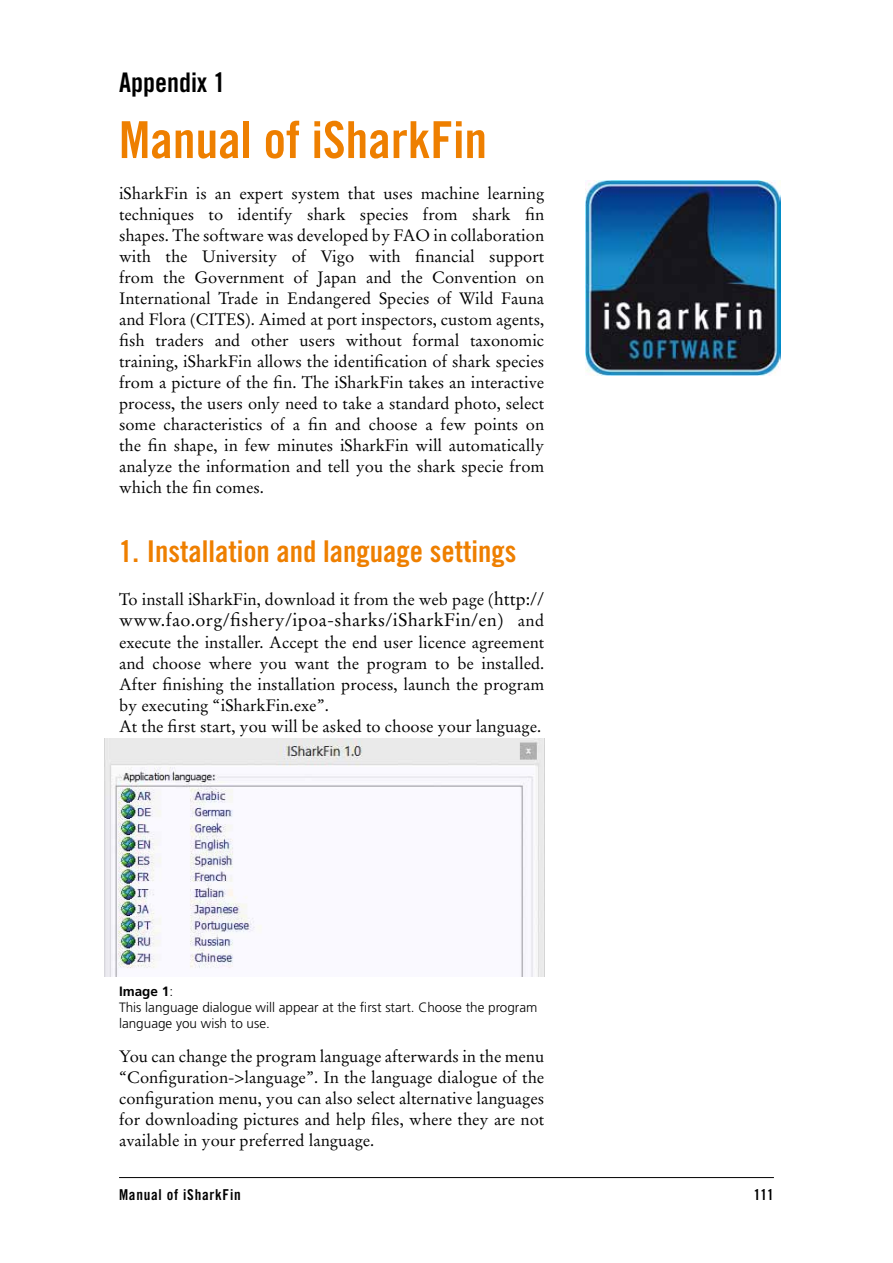
<style>
.page{position:relative;width:893px;height:1263px;background:#fff}
.page>*{position:absolute;margin:0;border:0;box-sizing:border-box;transform-origin:0 0}
.t1{font:51px "Trade Gothic Bold Cond Twenty";color:#ee7f00}
.t2{font:30px "Trade Gothic Bold Cond Twenty";color:#ee7f00}
.t3{font:27px "Trade Gothic Bold Cond Twenty";color:#000}
.t4{font:18px "Stempel Garamond LT Std";letter-spacing:.02em;color:#000}
.t5{font:16.5px/21px "Stempel Garamond LT Std";color:#000;text-align:justify}
.t6{font:15px "Trade Gothic Bold Cond Twenty";letter-spacing:.05em;color:#000}
.t7{font:300 13.5px/16.2px "Frutiger LT Std";color:#000}
.s1{font-size:18px}
.s2{font-size:16.5px}
.s3{font-weight:700}
</style>
<div class="page">
<hr style="left:119px;top:1177px;width:655px;height:1px;background:#000">
<img style="left:104px;top:738px;width:440px;height:239px">
<img style="left:585px;top:180px;width:195px;height:195px">
<h3 class="t3" style="left:119px;top:65px;width:108px">Appendix 1</h3>
<h1 class="t1" style="left:119px;top:109px;width:370px">Manual of iSharkFin</h1>
<p class="t5" style="left:119px;top:182px;width:427px">iSharkFin is an expert system that uses machine learning techniques to identify shark species from shark fin shapes. The software was developed by FAO in collaboration with the University of Vigo with financial support from the Government of Japan and the Convention on International Trade in Endangered Species of Wild Fauna and Flora (CITES). Aimed at port inspectors, custom agents, fish traders and other users without formal taxonomic training, iSharkFin allows the identification of shark species from a picture of the fin. The iSharkFin takes an interactive process, the users only need to take a standard photo, select some characteristics of a fin and choose a few points on the fin shape, in few minutes iSharkFin will automatically analyze the information and tell you the shark specie from which the fin comes.</p>
<h2 class="t2" style="left:119px;top:533px;width:399px">1. Installation and language settings</h2>
<p class="t5" style="left:119px;top:589px;width:427px">To install iSharkFin, download it from the web page (<span class="s1">http://</span></p>
<p class="t4" style="left:119px;top:609px;width:427px">www.fao.org/fishery/ipoa-sharks/iSharkFin/en) <span class="s2">and</span></p>
<p class="t5" style="left:119px;top:631px;width:427px;text-align:left">execute the installer. Accept the end user licence agreement and choose where you want the program to be installed.<br>After finishing the installation process, launch the program by executing “iSharkFin.exe”.<br>At the first start, you will be asked to choose your language.</p>
<p class="t7" style="left:119px;top:983px;width:420px"><span class="s3">Image 1</span>:<br>This language dialogue will appear at the first start. Choose the program language you wish to use.</p>
<p class="t5" style="left:119px;top:1045px;width:427px">You can change the program language afterwards in the menu “Configuration-&gt;language”. In the language dialogue of the configuration menu, you can also select alternative languages for downloading pictures and help files, where they are not available in your preferred language.</p>
<p class="t6" style="left:119px;top:1185px;width:123px">Manual of iSharkFin</p>
<p class="t6" style="left:754px;top:1185px;width:21px">111</p>
</div>
